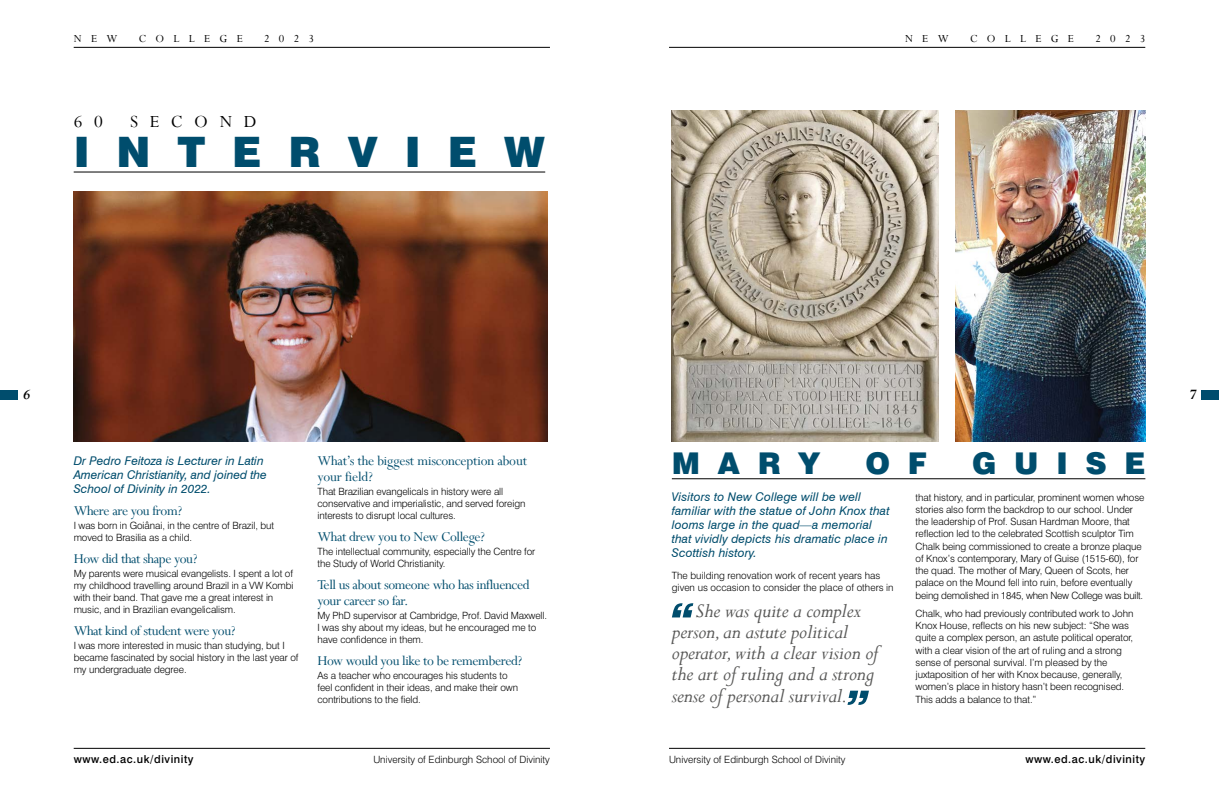
<style>
.page{position:relative;width:1219px;height:791px;background:#fff}
.page>*{position:absolute;margin:0;border:0;box-sizing:border-box;transform-origin:0 0}
.t1{font:900 42px "Swiss 721";letter-spacing:.64em;color:#004d6d}
.t2{font:900 30px "Swiss 721";letter-spacing:.59em;color:#004d6d}
.t3{font:italic 22.1px/21px "Perpetua";letter-spacing:-.01em;color:#575756}
.t4{font:19px "Perpetua";letter-spacing:.61em;color:#000}
.t5{font:italic 700 16px "Perpetua";color:#000}
.t6{font:15px/16px "Perpetua";letter-spacing:-.025em;color:#004d6d}
.t7{font:italic 12px/14px "Swiss 721 BT";letter-spacing:.01em;color:#004d6d}
.t8{font:12px "Perpetua";letter-spacing:.775em;color:#000}
.t9{font:500 11px "Swiss 721";letter-spacing:.05em;color:#000}
.t10{font:300 10px/12px "Swiss 721";letter-spacing:-.01em;color:#000}
</style>
<div class="page">
<hr style="left:74px;top:748px;width:476px;height:1px;background:#000">
<hr style="left:669px;top:47px;width:476px;height:1px;background:#000">
<hr style="left:669px;top:748px;width:476px;height:1px;background:#000">
<hr style="left:74px;top:47px;width:476px;height:1px;background:#000">
<hr style="left:74px;top:172px;width:471px;height:1px;background:#000">
<img style="left:74px;top:191px;width:473px;height:251px">
<hr style="left:672px;top:478px;width:473px;height:1px;background:#000">
<svg style="left:672px;top:603px;width:21px;height:14px"></svg>
<svg style="left:847px;top:691px;width:22px;height:14px"></svg>
<img style="left:955px;top:111px;width:190px;height:331px">
<img style="left:672px;top:111px;width:266px;height:331px">
<div style="left:1202px;top:390px;width:17px;height:9px;background:#004d6d"></div>
<div style="left:0;top:390px;width:17px;height:9px;background:#004d6d"></div>
<p class="t8" style="left:74px;top:31px;width:45px">NEW</p>
<p class="t8" style="left:139px;top:31px;width:106px">COLLEGE</p>
<p class="t8" style="left:264px;top:31px;width:51px">2023</p>
<h3 class="t4" style="left:74px;top:109px;width:30px">6 0</h3>
<h3 class="t4" style="left:130px;top:109px;width:128px">SECOND</h3>
<h1 class="t1" style="left:74px;top:126px;width:473px">INTERVIEW</h1>
<h3 class="t5" style="left:23px;top:384px;width:9px">6</h3>
<p class="t7" style="left:74px;top:453px;width:195px">Dr Pedro Feitoza is Lecturer in Latin<br>American Christianity, and joined the<br>School of Divinity in 2022.</p>
<h3 class="t6" style="left:74px;top:502px;width:110px">Where are you from?</h3>
<p class="t10" style="left:74px;top:519px;width:202px">I was born in Goiânai, in the centre of Brazil, but moved to Brasilia as a child.</p>
<h3 class="t6" style="left:74px;top:550px;width:125px">How did that shape you?</h3>
<p class="t10" style="left:74px;top:567px;width:221px">My parents were musical evangelists. I spent a lot of my childhood travelling around Brazil in a VW Kombi with their band. That gave me a great interest in music, and in Brazilian evangelicalism.</p>
<h3 class="t6" style="left:74px;top:622px;width:163px">What kind of student were you?</h3>
<p class="t10" style="left:74px;top:639px;width:226px">I was more interested in music than studying, but I became fascinated by social history in the last year of my undergraduate degree.</p>
<h3 class="t6" style="left:317px;top:452px;width:211px">What’s the biggest misconception about your field?</h3>
<p class="t10" style="left:317px;top:485px;width:209px">That Brazilian evangelicals in history were all conservative and imperialistic, and served foreign interests to disrupt local cultures.</p>
<h3 class="t6" style="left:317px;top:528px;width:169px">What drew you to New College?</h3>
<p class="t10" style="left:317px;top:545px;width:219px">The intellectual community, especially the Centre for the Study of World Christianity.</p>
<h3 class="t6" style="left:317px;top:576px;width:214px">Tell us about someone who has influenced your career so far.</h3>
<p class="t10" style="left:317px;top:609px;width:231px">My PhD supervisor at Cambridge, Prof. David Maxwell.<br>I was shy about my ideas, but he encouraged me to have confidence in them.</p>
<h3 class="t6" style="left:317px;top:652px;width:206px">How would you like to be remembered?</h3>
<p class="t10" style="left:317px;top:669px;width:202px">As a teacher who encourages his students to feel confident in their ideas, and make their own contributions to the field.</p>
<p class="t9" style="left:74px;top:752px;width:121px">www.ed.ac.uk/divinity</p>
<p class="t10" style="left:373px;top:753px;width:178px">University of Edinburgh School of Divinity</p>
<p class="t8" style="left:905px;top:31px;width:45px">NEW</p>
<p class="t8" style="left:970px;top:31px;width:106px">COLLEGE</p>
<p class="t8" style="left:1095px;top:31px;width:51px">2023</p>
<h2 class="t2" style="left:672px;top:445px;width:150px">MARY</h2>
<h2 class="t2" style="left:866px;top:445px;width:63px">O F</h2>
<h2 class="t2" style="left:972px;top:445px;width:175px">GUISE</h2>
<p class="t7" style="left:672px;top:489px;width:219px">Visitors to New College will be well familiar with the statue of John Knox that looms large in the quad—a memorial that vividly depicts his dramatic place in Scottish history.</p>
<p class="t10" style="left:672px;top:569px;width:223px">The building renovation work of recent years has given us occasion to consider the place of others in</p>
<p class="t10" style="left:916px;top:491px;width:230px">that history, and in particular, prominent women whose stories also form the backdrop to our school. Under the leadership of Prof. Susan Hardman Moore, that reflection led to the celebrated Scottish sculptor Tim Chalk being commissioned to create a bronze plaque of Knox’s contemporary, Mary of Guise (1515-60), for the quad. The mother of Mary, Queen of Scots, her palace on the Mound fell into ruin, before eventually being demolished in 1845, when New College was built.</p>
<p class="t10" style="left:916px;top:607px;width:219px;line-height:12.3px">Chalk, who had previously contributed work to John Knox House, reflects on his new subject: “She was quite a complex person, an astute political operator, with a clear vision of the art of ruling and a strong sense of personal survival. I’m pleased by the juxtaposition of her with Knox because, generally, women’s place in history hasn’t been recognised.<br>This adds a balance to that.”</p>
<h3 class="t3" style="left:672px;top:600px;width:208px;text-indent:24px">She was quite a complex person, an astute political operator, with a clear vision of the art of ruling and a strong sense of personal survival.</h3>
<p class="t10" style="left:669px;top:753px;width:178px">University of Edinburgh School of Divinity</p>
<p class="t9" style="left:1025px;top:752px;width:121px">www.ed.ac.uk/divinity</p>
<h3 class="t5" style="left:1189px;top:384px;width:9px">7</h3>
</div>
